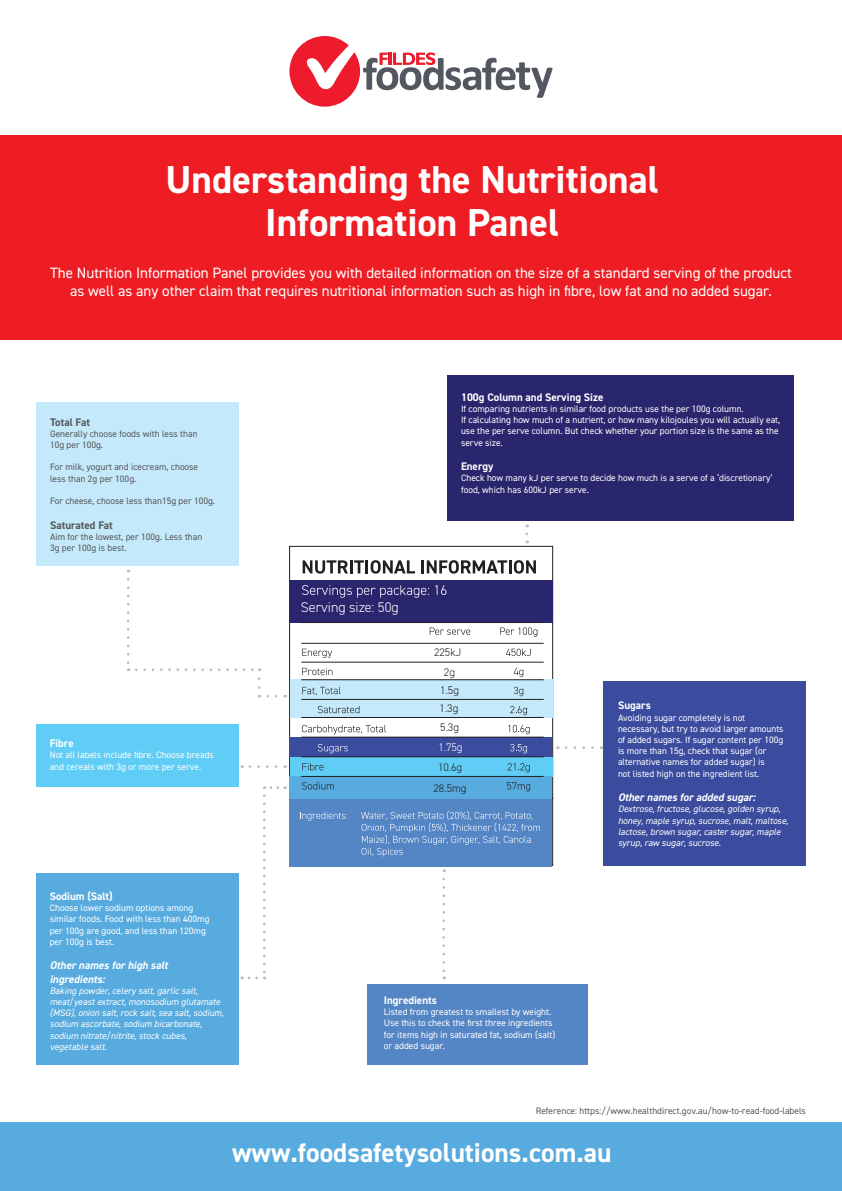
<style>
.page{position:relative;width:842px;height:1191px;background:#fff}
.page>*{position:absolute;margin:0;border:0;box-sizing:border-box;transform-origin:0 0}
.t1{font:700 39px/42.8px "DIN2014";color:#fff;text-align:center}
.t2{font:700 27.2px "DIN2014";color:#fff}
.t3{font:15px/18px "DIN2014";color:#fff;text-align:center}
.t4{font:300 14px "DIN2014";color:#fff}
.t5{font:700 11px "DIN2014";color:#fff}
.t6{font:italic 700 11px/13.2px "DIN2014";color:#fff}
.t7{font:300 11px/18.5px "DIN2014";color:#231f20;text-align:center}
.t8{font:700 11px "DIN2014";color:#57585a}
.t9{font:300 11px "DIN2014";color:#fff}
.t10{font:9.4px/11.2px "DIN2014";color:#fff}
.t11{font:italic 9.4px/11.2px "DIN2014";color:#fff}
.t12{font:9.4px/11.2px "DIN2014";color:#57585a}
</style>
<div class="page">
<svg style="left:289px;top:546px;width:264px;height:319px"></svg>
<svg style="left:289px;top:36px;width:263px;height:71px"></svg>
<div style="left:0;top:135px;width:842px;height:205px;background:#ee1d23"></div>
<div style="left:36px;top:403px;width:202px;height:163px;background:#c3e9fa"></div>
<div style="left:447px;top:375px;width:347px;height:145px;background:#2a266e"></div>
<div style="left:604px;top:681px;width:202px;height:185px;background:#3b4c9e"></div>
<div style="left:36px;top:724px;width:202px;height:62px;background:#5fcdf5"></div>
<div style="left:367px;top:984px;width:220px;height:80px;background:#5485c4"></div>
<div style="left:36px;top:873px;width:202px;height:191px;background:#57abdf"></div>
<div style="left:289px;top:580px;width:264px;height:42px;background:#2a266e"></div>
<div style="left:289px;top:737px;width:263px;height:20px;background:#3b4c9e"></div>
<div style="left:290px;top:756px;width:263px;height:20px;background:#5fcdf5"></div>
<div style="left:290px;top:679px;width:263px;height:39px;background:#c3e9fa"></div>
<div style="left:289px;top:776px;width:263px;height:22px;background:#57abdf"></div>
<div style="left:289px;top:798px;width:263px;height:68px;background:#5485c4"></div>
<svg style="left:303px;top:560px;width:112px;height:13px"></svg>
<svg style="left:421px;top:560px;width:115px;height:13px"></svg>
<svg style="left:302px;top:585px;width:127px;height:12px"></svg>
<svg style="left:435px;top:585px;width:11px;height:10px"></svg>
<svg style="left:430px;top:627px;width:40px;height:8px"></svg>
<svg style="left:300px;top:812px;width:48px;height:8px"></svg>
<svg style="left:361px;top:810px;width:179px;height:46px"></svg>
<svg style="left:302px;top:648px;width:30px;height:10px"></svg>
<svg style="left:302px;top:668px;width:30px;height:7px"></svg>
<svg style="left:302px;top:687px;width:39px;height:8px"></svg>
<svg style="left:318px;top:706px;width:41px;height:7px"></svg>
<svg style="left:302px;top:725px;width:84px;height:9px"></svg>
<svg style="left:318px;top:744px;width:30px;height:9px"></svg>
<svg style="left:302px;top:763px;width:21px;height:7px"></svg>
<svg style="left:302px;top:782px;width:32px;height:7px"></svg>
<svg style="left:506px;top:648px;width:25px;height:8px"></svg>
<svg style="left:514px;top:668px;width:9px;height:9px"></svg>
<svg style="left:514px;top:687px;width:9px;height:9px"></svg>
<svg style="left:510px;top:706px;width:17px;height:9px"></svg>
<svg style="left:508px;top:725px;width:22px;height:9px"></svg>
<svg style="left:510px;top:744px;width:17px;height:9px"></svg>
<svg style="left:508px;top:763px;width:22px;height:9px"></svg>
<svg style="left:507px;top:782px;width:23px;height:9px"></svg>
<svg style="left:500px;top:627px;width:37px;height:10px"></svg>
<hr style="left:301px;top:622px;width:243px;height:1px;background:#231f20">
<hr style="left:301px;top:643px;width:243px;height:1px;background:#231f20">
<hr style="left:301px;top:662px;width:243px;height:1px;background:#231f20">
<hr style="left:301px;top:679px;width:243px;height:1px;background:#231f20">
<hr style="left:301px;top:699px;width:243px;height:1px;background:#231f20">
<hr style="left:301px;top:717px;width:243px;height:1px;background:#231f20">
<hr style="left:301px;top:737px;width:243px;height:1px;background:#231f20">
<hr style="left:301px;top:756px;width:243px;height:1px;background:#231f20">
<hr style="left:301px;top:776px;width:243px;height:1px;background:#231f20">
<svg style="left:127px;top:579px;width:2px;height:92px"></svg>
<svg style="left:136px;top:668px;width:124px;height:3px"></svg>
<svg style="left:258px;top:678px;width:2px;height:19px"></svg>
<svg style="left:268px;top:695px;width:18px;height:2px"></svg>
<svg style="left:242px;top:765px;width:34px;height:3px"></svg>
<svg style="left:264px;top:786px;width:14px;height:3px"></svg>
<svg style="left:263px;top:795px;width:3px;height:184px"></svg>
<svg style="left:242px;top:976px;width:15px;height:3px"></svg>
<svg style="left:525px;top:524px;width:3px;height:10px"></svg>
<svg style="left:566px;top:746px;width:36px;height:3px"></svg>
<svg style="left:442px;top:879px;width:3px;height:100px"></svg>
<div style="left:0;top:1123px;width:842px;height:68px;background:#57abdf"></div>
<h1 class="t1" style="left:166px;top:158px;width:495px">Understanding the Nutritional<br>Information Panel</h1>
<h3 class="t3" style="left:50px;top:264px;width:743px">The Nutrition Information Panel provides you with detailed information on the size of a standard serving of the product as well as any other claim that requires nutritional information such as high in fibre, low fat and no added sugar.</h3>
<p class="t8" style="left:50px;top:414px;width:42px">Total Fat</p>
<p class="t12" style="left:50px;top:428px;width:149px">Generally choose foods with less than<br>10g per 100g.</p>
<p class="t12" style="left:50px;top:461px;width:150px">For milk, yogurt and icecream, choose less than 2g per 100g.</p>
<p class="t12" style="left:50px;top:495px;width:167px">For cheese, choose less than15g per 100g.</p>
<p class="t8" style="left:50px;top:517px;width:64px">Saturated Fat</p>
<p class="t12" style="left:50px;top:531px;width:154px">Aim for the lowest, per 100g. Less than<br>3g per 100g is best.</p>
<p class="t5" style="left:50px;top:736px;width:25px">Fibre</p>
<p class="t10" style="left:50px;top:749px;width:166px">Not all labels include fibre. Choose breads and cereals with 3g or more per serve.</p>
<p class="t5" style="left:50px;top:889px;width:65px">Sodium (Salt)</p>
<p class="t10" style="left:50px;top:902px;width:161px">Choose lower sodium options among similar foods. Food with less than 400mg per 100g are good, and less than 120mg per 100g is best.</p>
<p class="t6" style="left:50px;top:958px;width:120px">Other names for high salt ingredients:</p>
<p class="t11" style="left:50px;top:984px;width:176px">Baking powder, celery salt, garlic salt, meat/yeast extract, monosodium glutamate (MSG), onion salt, rock salt, sea salt, sodium, sodium ascorbate, sodium bicarbonate, sodium nitrate/nitrite, stock cubes, vegetable salt.</p>
<p class="t5" style="left:461px;top:390px;width:144px">100g Column and Serving Size</p>
<p class="t10" style="left:461px;top:403px;width:321px">If comparing nutrients in similar food products use the per 100g column.<br>If calculating how much of a nutrient, or how many kilojoules you will actually eat, use the per serve column. But check whether your portion size is the same as the serve size.</p>
<p class="t5" style="left:461px;top:459px;width:34px">Energy</p>
<p class="t10" style="left:461px;top:472px;width:313px">Check how many kJ per serve to decide how much is a serve of a ‘discretionary’ food, which has 600kJ per serve.</p>
<h3 class="t4" style="left:301px;top:598px;width:99px">Serving size: 50g</h3>
<p class="t7" style="left:434px;top:642px;width:29px;line-height:19.8px">225kJ<br>2g</p>
<p class="t7" style="left:440px;top:681px;width:21px;text-align:justify">1.5g 1.3g 5.3g</p>
<p class="t9" style="left:438px;top:740px;width:26px">1.75g</p>
<p class="t7" style="left:438px;top:758px;width:26px">10.6g</p>
<p class="t7" style="left:434px;top:779px;width:34px">28.5mg</p>
<p class="t5" style="left:618px;top:698px;width:34px">Sugars</p>
<p class="t10" style="left:618px;top:711px;width:167px">Avoiding sugar completely is not necessary, but try to avoid larger amounts of added sugars. If sugar content per 100g is more than 15g, check that sugar (or alternative names for added sugar) is<br>not listed high on the ingredient list.</p>
<p class="t6" style="left:618px;top:790px;width:139px">Other names for added sugar:</p>
<p class="t11" style="left:618px;top:803px;width:172px">Dextrose, fructose, glucose, golden syrup, honey, maple syrup, sucrose, malt, maltose, lactose, brown sugar, caster sugar, maple syrup, raw sugar, sucrose.</p>
<p class="t5" style="left:384px;top:993px;width:54px">Ingredients</p>
<p class="t10" style="left:384px;top:1006px;width:173px">Listed from greatest to smallest by weight.<br>Use this to check the first three ingredients for items high in saturated fat, sodium (salt) or added sugar.</p>
<p class="t12" style="left:536px;top:1105px;width:272px">Reference: https://www.healthdirect.gov.au/how-to-read-food-labels</p>
<h2 class="t2" style="left:232px;top:1134px;width:381px">www.foodsafetysolutions.com.au</h2>
</div>
